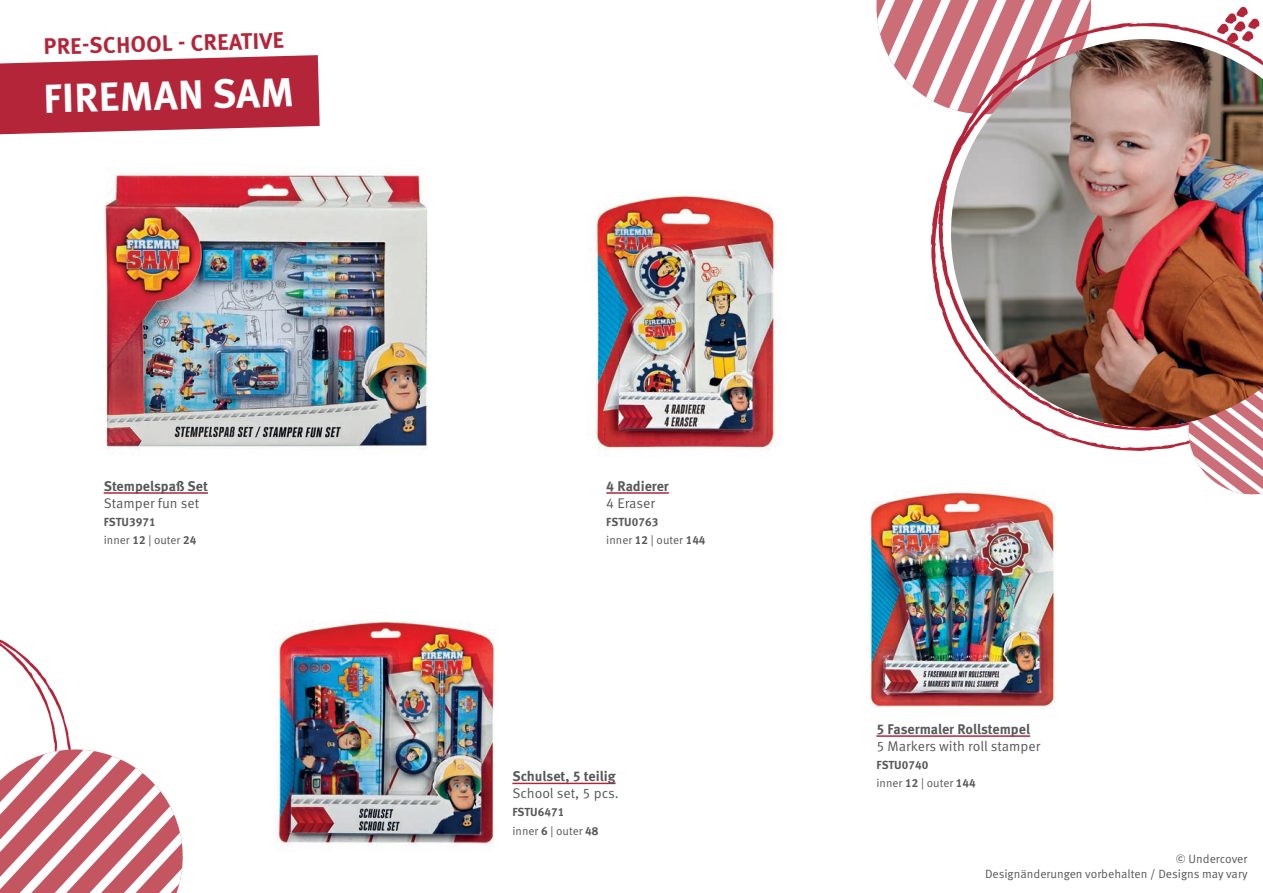
<style>
.page{position:relative;width:1263px;height:893px;background:#fff}
.page>*{position:absolute;margin:0;border:0;box-sizing:border-box;transform-origin:0 0}
.t1{font:700 40.5px "Meta Pro";color:#fff}
.t2{font:700 22.5px "Meta Pro";color:#b52539}
.t3{font:700 13.95px "Meta Pro";color:#57585a}
.t4{font:13.95px "Meta Pro";color:#57585a}
.t5{font:12px/14.4px "Meta Pro";color:#57585a;text-align:right}
.t6{font:700 11.7px/18.3px "Meta Pro";color:#57585a}
.s1{font-weight:400}
.s2{font-family:"Gotham Rounded";font-weight:500}
</style>
<div class="page">
<svg style="left:0;top:55px;width:320px;height:79px;background:#bc3c4d"></svg>
<svg style="left:931px;top:156px;width:249px;height:295px"></svg>
<svg style="left:876px;top:0;width:236px;height:109px"></svg>
<svg style="left:1180px;top:427px;width:83px;height:68px"></svg>
<img style="left:951px;top:39px;width:312px;height:388px">
<svg style="left:1195px;top:7px;width:66px;height:60px"></svg>
<hr style="left:512px;top:783px;width:104px;height:1px;background:#b52539">
<svg style="left:0;top:639px;width:183px;height:254px"></svg>
<hr style="left:606px;top:492px;width:63px;height:2px;background:#b52539">
<hr style="left:876px;top:735px;width:154px;height:2px;background:#b52539">
<hr style="left:104px;top:492px;width:104px;height:2px;background:#b52539">
<img style="left:870px;top:492px;width:186px;height:217px">
<img style="left:595px;top:196px;width:180px;height:259px">
<img style="left:105px;top:172px;width:323px;height:283px">
<img style="left:276px;top:621px;width:219px;height:225px">
<h2 class="t2" style="left:43px;top:33px;width:242px;rotate:-2deg">PRE-SCHOOL - CREATIVE</h2>
<h1 class="t1" style="left:43px;top:74px;width:252px;rotate:-2deg">FIREMAN SAM</h1>
<p class="t3" style="left:104px;top:477px;width:106px">Stempelspaß Set</p>
<p class="t4" style="left:104px;top:494px;width:97px">Stamper fun set</p>
<p class="t6" style="left:104px;top:513px;width:94px">FSTU3971<br><span class="s1">inner</span> 12 <span class="s1">| outer</span> 24</p>
<p class="t3" style="left:606px;top:477px;width:64px">4 Radierer</p>
<p class="t4" style="left:606px;top:494px;width:50px">4 Eraser</p>
<p class="t6" style="left:606px;top:513px;width:101px">FSTU0763<br><span class="s1">inner</span> 12 <span class="s1">| outer</span> 144</p>
<p class="t3" style="left:512px;top:768px;width:105px">Schulset, 5 teilig</p>
<p class="t4" style="left:512px;top:784px;width:108px">School set, 5 pcs.</p>
<p class="t6" style="left:512px;top:804px;width:88px">FSTU6471<br><span class="s1">inner</span> 6 <span class="s1">| outer</span> 48</p>
<p class="t3" style="left:876px;top:720px;width:155px">5 Fasermaler Rollstempel</p>
<p class="t4" style="left:876px;top:737px;width:165px">5 Markers with roll stamper</p>
<p class="t6" style="left:876px;top:756px;width:101px">FSTU0740<br><span class="s1">inner</span> 12 <span class="s1">| outer</span> 144</p>
<p class="t5" style="left:985px;top:852px;width:264px"><span class="s2">©</span> Undercover<br>Designänderungen vorbehalten / Designs may vary</p>
</div>
